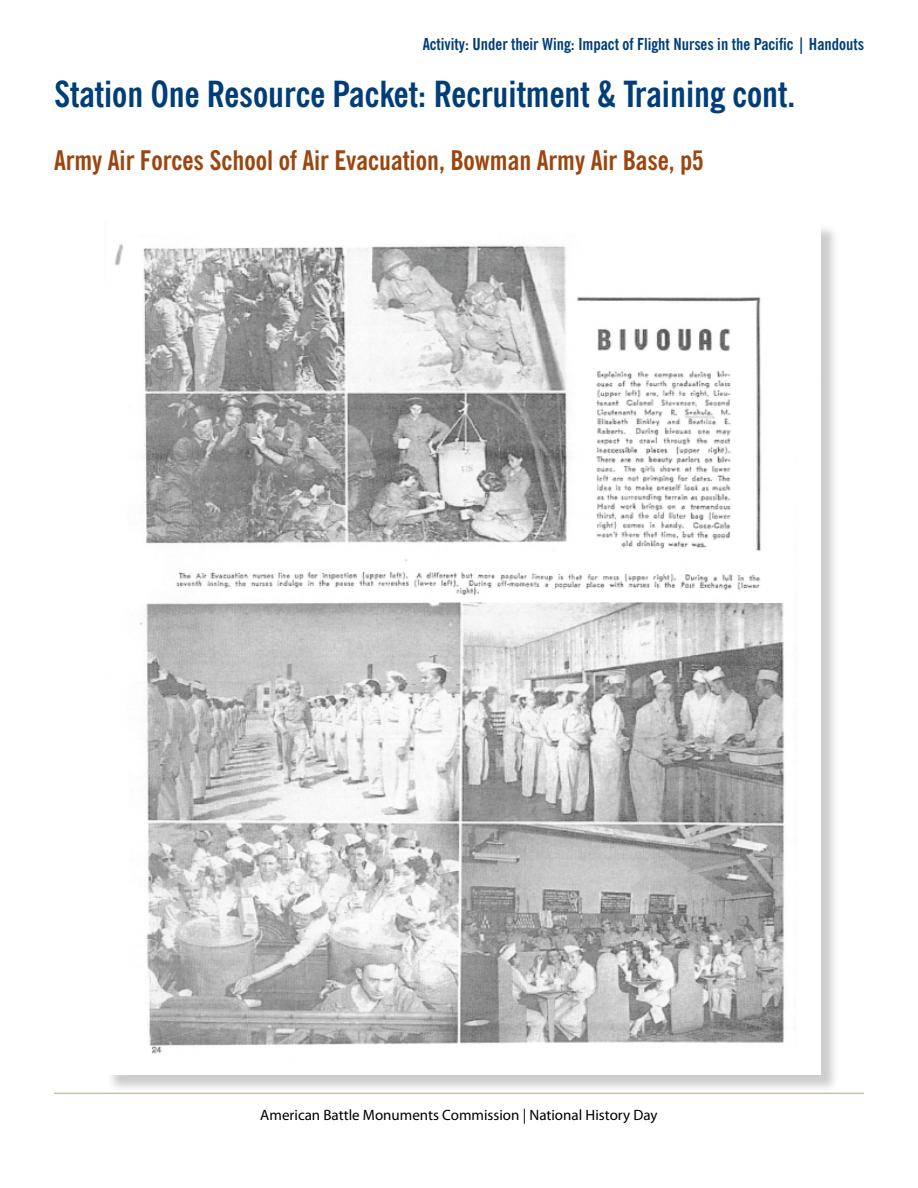
<style>
.page{position:relative;width:918px;height:1188px;background:#fff}
.page>*{position:absolute;margin:0;border:0;box-sizing:border-box;transform-origin:0 0}
.t1{font:700 condensed 36px "News Gothic BT";color:#003e78}
.t2{font:700 condensed 27px "News Gothic BT";color:#9b460f}
.t3{font:700 condensed 16.5px "News Gothic BT";color:#003e78}
.t4{font:15px "Myriad Pro";color:#000}
</style>
<div class="page">
<hr style="left:54px;top:1093px;width:810px;height:1px;background:#cac1a9">
<div style="left:107px;top:224px;width:732px;height:869px;background:#000;opacity:.2"></div>
<img style="left:107px;top:224px;width:714px;height:851px">
<p class="t3" style="left:423px;top:34px;width:443px">Activity: Under their Wing: Impact of Flight Nurses in the Pacific | Handouts</p>
<h1 class="t1" style="left:54px;top:72px;width:743px">Station One Resource Packet: Recruitment &amp; Training cont.</h1>
<h2 class="t2" style="left:54px;top:144px;width:651px">Army Air Forces School of Air Evacuation, Bowman Army Air Base, p5</h2>
<p class="t4" style="left:260px;top:1106px;width:399px">American Battle Monuments Commission | National History Day</p>
</div>
